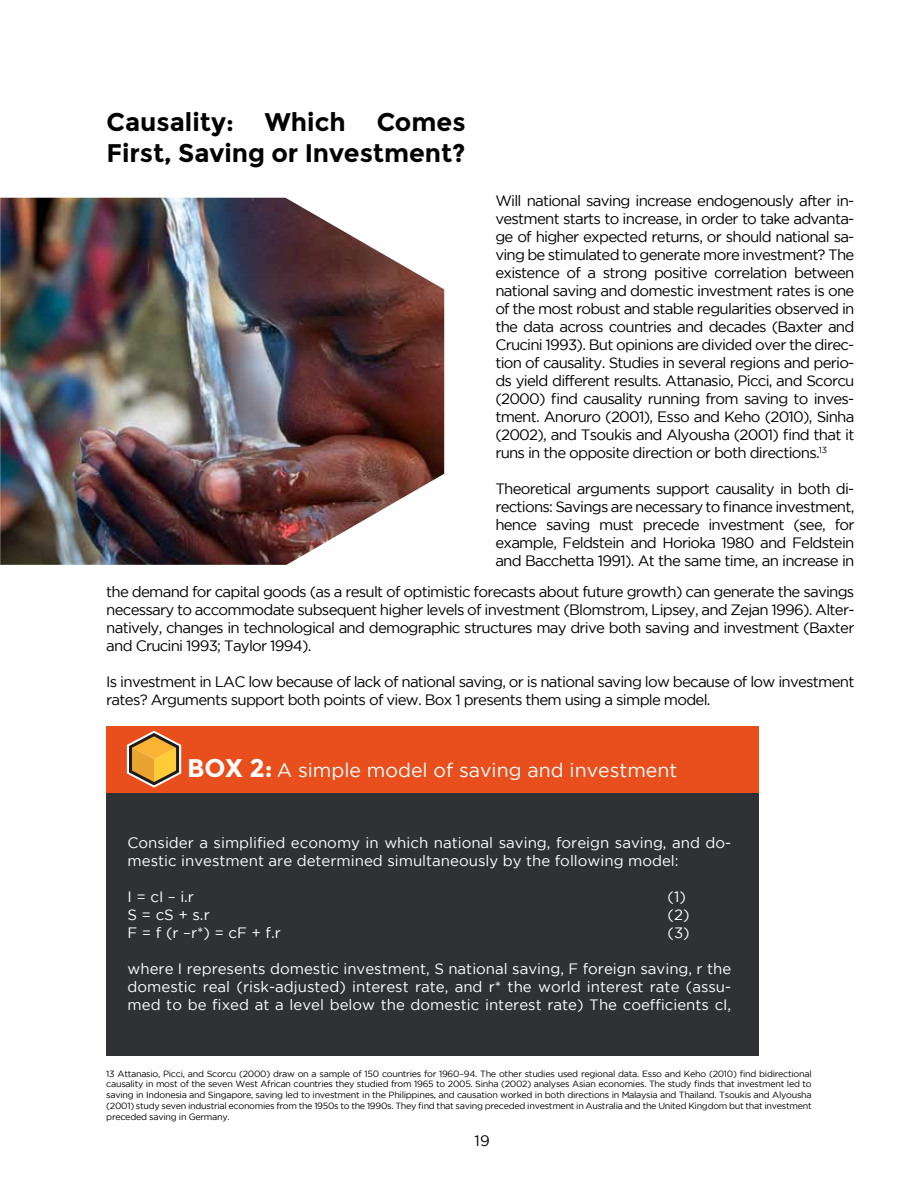
<style>
.page{position:relative;width:918px;height:1188px;background:#fff}
.page>*{position:absolute;margin:0;border:0;box-sizing:border-box;transform-origin:0 0}
.t1{font:700 25.5px/30.6px "Montserrat";color:#020203}
.t2{font:19.5px "Gotham";color:#fff}
.t3{font:15px/18px "Gotham";letter-spacing:-.05em;color:#000;text-align:justify}
.t4{font:15px/18px "Gotham";color:#fff}
.t5{font:9px/10.8px "Gotham";letter-spacing:-.03em;color:#000;text-align:justify}
.s1{font-family:"Montserrat";font-weight:700;font-size:25.5px}
</style>
<div class="page">
<img style="left:0;top:198px;width:444px;height:367px">
<div style="left:106px;top:726px;width:653px;height:67px;background:#e84f1c"></div>
<svg style="left:126px;top:731px;width:55px;height:57px"></svg>
<div style="left:106px;top:793px;width:653px;height:262px;background:#2f3135"></div>
<h1 class="t1" style="left:107px;top:107px;width:361px">Causality: Which Comes<br>First, Saving or Investment?</h1>
<p class="t3" style="left:495px;top:191px;width:361px">Will national saving increase endogenously after in&shy;vestment starts to increase, in order to take advanta&shy;ge of higher expected returns, or should national sa&shy;ving be stimulated to generate more investment? The existence of a strong positive correlation between national saving and domestic investment rates is one of the most robust and stable regularities observed in the data across countries and decades (Baxter and Crucini 1993). But opinions are divided over the direc&shy;tion of causality. Studies in several regions and perio&shy;ds yield different results. Attanasio, Picci, and Scorcu (2000) find causality running from saving to inves&shy;tment. Anoruro (2001), Esso and Keho (2010), Sinha (2002), and Tsoukis and Alyousha (2001) find that it runs in the opposite direction or both directions.<sup>13</sup></p>
<p class="t3" style="left:495px;top:479px;width:361px">Theoretical arguments support causality in both di&shy;rections: Savings are necessary to finance investment, hence saving must precede investment (see, for example, Feldstein and Horioka 1980 and Feldstein and Bacchetta 1991). At the same time, an increase in</p>
<p class="t3" style="left:106px;top:583px;width:750px">the demand for capital goods (as a result of optimistic forecasts about future growth) can generate the savings necessary to accommodate subsequent higher levels of investment (Blomstrom, Lipsey, and Zejan 1996). Alter&shy;natively, changes in technological and demographic structures may drive both saving and investment (Baxter and Crucini 1993; Taylor 1994).</p>
<p class="t3" style="left:106px;top:673px;width:750px">Is investment in LAC low because of lack of national saving, or is national saving low because of low investment rates? Arguments support both points of view. Box 1 presents them using a simple model.</p>
<h2 class="t2" style="left:187px;top:759px;width:492px"><span class="s1">BOX 2:</span> A simple model of saving and investment</h2>
<p class="t4" style="left:128px;top:833px;width:605px">Consider a simplified economy in which national saving, foreign saving, and do&shy;mestic investment are determined simultaneously by the following model:</p>
<p class="t4" style="left:128px;top:887px;width:68px">I = cI – i.r</p>
<p class="t4" style="left:668px;top:887px;width:20px">(1)</p>
<p class="t4" style="left:128px;top:905px;width:84px">S = cS + s.r</p>
<p class="t4" style="left:668px;top:905px;width:24px">(2)</p>
<p class="t4" style="left:128px;top:923px;width:155px">F = f (r –r*) = cF + f.r</p>
<p class="t4" style="left:668px;top:923px;width:24px">(3)</p>
<p class="t4" style="left:128px;top:959px;width:605px;text-align:justify">where I represents domestic investment, S national saving, F foreign saving, r the domestic real (risk-adjusted) interest rate, and r* the world interest rate (assu&shy;med to be fixed at a level below the domestic interest rate) The coefficients cI,</p>
<p class="t5" style="left:106px;top:1068px;width:707px">13 Attanasio, Picci, and Scorcu (2000) draw on a sample of 150 countries for 1960–94. The other studies used regional data. Esso and Keho (2010) find bidirectional causality in most of the seven West African countries they studied from 1965 to 2005. Sinha (2002) analyses Asian economies. The study finds that investment led to saving in Indonesia and Singapore, saving led to investment in the Philippines, and causation worked in both directions in Malaysia and Thailand. Tsoukis and Alyousha (2001) study seven industrial economies from the 1950s to the 1990s. They find that saving preceded investment in Australia and the United Kingdom but that investment preceded saving in Germany.</p>
<p class="t3" style="left:475px;top:1131px;width:17px">19</p>
</div>
